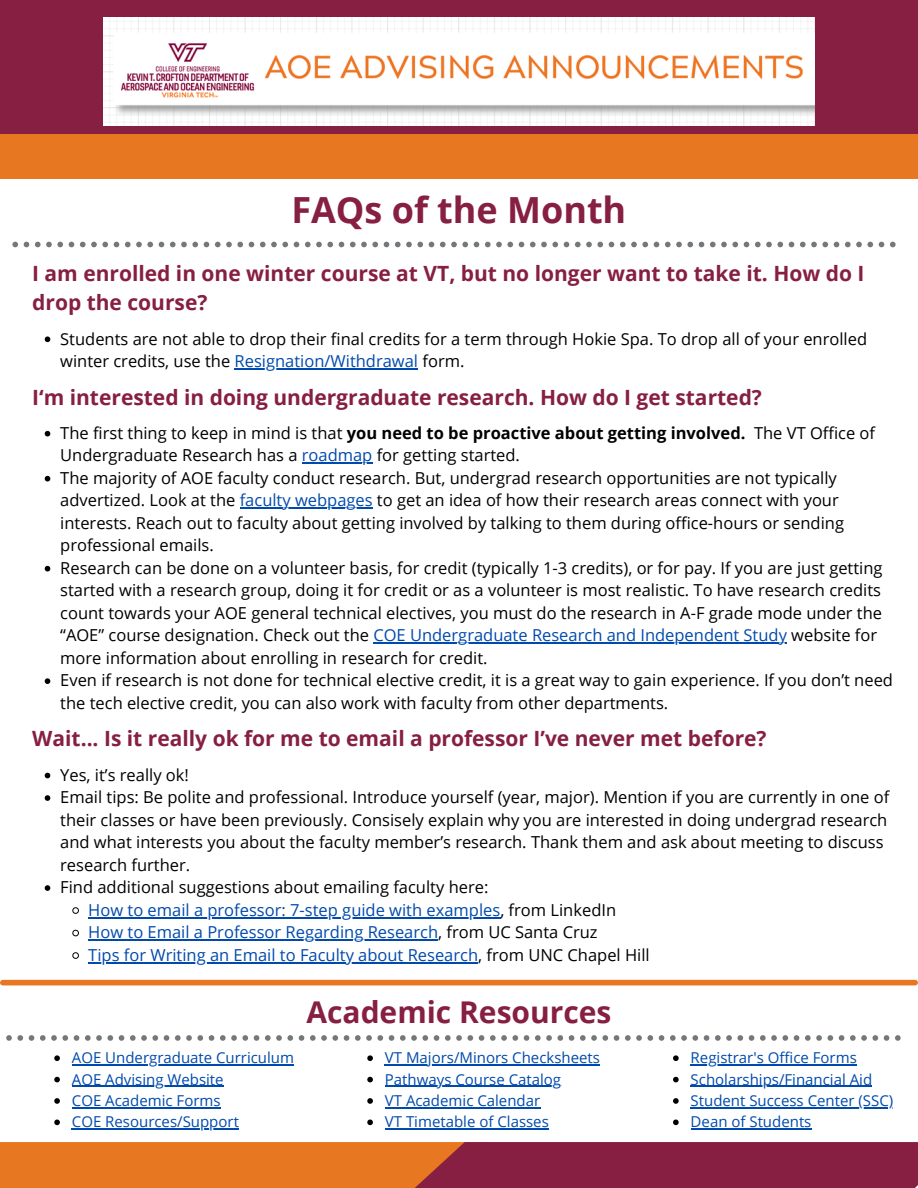
<style>
.page{position:relative;width:918px;height:1188px;background:#fff}
.page>*{position:absolute;margin:0;border:0;box-sizing:border-box;transform-origin:0 0}
.t1{font:700 36px "Open Sans";color:#861f41}
.t2{font:700 30px "Open Sans";color:#861f41}
.t3{font:700 21px/29.4px "Open Sans";color:#861f41}
.t4{font:16.5px/22.5px "Open Sans";color:#000}
.t5{font:16.5px "Open Sans";color:#004aad}
.t6{font:15px "Open Sans";color:#004aad}
.s1{color:#004aad}
.s2{font-weight:700}
.s3{color:#000}
</style>
<div class="page">
<svg style="left:0;top:1142px;width:918px;height:46px;background:#b54932"></svg>
<svg style="left:6px;top:1035px;width:895px;height:6px"></svg>
<div style="left:0;top:0;width:918px;height:134px;background:#861f41"></div>
<div style="left:0;top:134px;width:918px;height:45px;background:#e87722"></div>
<svg style="left:12px;top:242px;width:884px;height:5px"></svg>
<div style="left:3px;top:980px;width:912px;height:5px;background:#e87722"></div>
<img style="left:104px;top:18px;width:711px;height:108px">
<svg style="left:45px;top:336px;width:5px;height:6px"></svg>
<hr style="left:235px;top:368px;width:183px;height:2px;background:#004aad">
<svg style="left:45px;top:431px;width:5px;height:5px"></svg>
<hr style="left:302px;top:463px;width:70px;height:1px;background:#004aad">
<svg style="left:45px;top:476px;width:5px;height:5px"></svg>
<hr style="left:240px;top:508px;width:133px;height:1px;background:#004aad">
<svg style="left:45px;top:566px;width:5px;height:5px"></svg>
<hr style="left:373px;top:643px;width:414px;height:1px;background:#004aad">
<svg style="left:45px;top:678px;width:5px;height:6px"></svg>
<svg style="left:45px;top:773px;width:5px;height:5px"></svg>
<svg style="left:45px;top:795px;width:5px;height:6px"></svg>
<svg style="left:45px;top:885px;width:5px;height:6px"></svg>
<svg style="left:72px;top:907px;width:7px;height:7px"></svg>
<hr style="left:88px;top:917px;width:412px;height:1px;background:#004aad">
<svg style="left:72px;top:929px;width:7px;height:8px"></svg>
<hr style="left:88px;top:940px;width:350px;height:1px;background:#004aad">
<svg style="left:72px;top:952px;width:7px;height:7px"></svg>
<hr style="left:88px;top:962px;width:390px;height:1px;background:#004aad">
<svg style="left:54px;top:1055px;width:6px;height:6px"></svg>
<hr style="left:72px;top:1064px;width:33px;height:2px;background:#004aad">
<hr style="left:105px;top:1064px;width:189px;height:2px;background:#004aad">
<svg style="left:54px;top:1077px;width:6px;height:5px"></svg>
<hr style="left:72px;top:1086px;width:152px;height:1px;background:#004aad">
<svg style="left:54px;top:1098px;width:6px;height:6px"></svg>
<hr style="left:72px;top:1107px;width:149px;height:1px;background:#004aad">
<svg style="left:54px;top:1120px;width:6px;height:5px"></svg>
<hr style="left:72px;top:1129px;width:167px;height:1px;background:#004aad">
<svg style="left:673px;top:1055px;width:6px;height:6px"></svg>
<hr style="left:691px;top:1064px;width:166px;height:2px;background:#004aad">
<svg style="left:673px;top:1077px;width:6px;height:5px"></svg>
<hr style="left:691px;top:1086px;width:181px;height:1px;background:#004aad">
<svg style="left:673px;top:1098px;width:6px;height:6px"></svg>
<hr style="left:691px;top:1107px;width:202px;height:1px;background:#004aad">
<svg style="left:673px;top:1120px;width:6px;height:5px"></svg>
<hr style="left:691px;top:1129px;width:120px;height:1px;background:#004aad">
<svg style="left:367px;top:1055px;width:6px;height:6px"></svg>
<hr style="left:385px;top:1064px;width:215px;height:2px;background:#004aad">
<svg style="left:367px;top:1077px;width:6px;height:5px"></svg>
<hr style="left:385px;top:1086px;width:176px;height:1px;background:#004aad">
<svg style="left:367px;top:1098px;width:6px;height:6px"></svg>
<hr style="left:385px;top:1107px;width:155px;height:1px;background:#004aad">
<svg style="left:367px;top:1120px;width:6px;height:5px"></svg>
<hr style="left:385px;top:1129px;width:164px;height:1px;background:#004aad">
<p class="t1" style="left:291px;top:185px;width:336px">FAQs of the Month</p>
<p class="t3" style="left:32px;top:258px;width:834px">I am enrolled in one winter course at VT, but no longer want to take it. How do I drop the course?</p>
<p class="t4" style="left:60px;top:327px;width:808px">Students are not able to drop their final credits for a term through Hokie Spa. To drop all of your enrolled winter credits, use the <span class="s1">Resignation/Withdrawal</span> form.</p>
<p class="t3" style="left:32px;top:382px;width:731px">I‘m interested in doing undergraduate research. How do I get started?</p>
<p class="t4" style="left:60px;top:421px;width:816px">The first thing to keep in mind is that <span class="s2">you need to be proactive about getting involved.</span> The VT Office of<br>Undergraduate Research has a <span class="s1">roadmap</span> for getting started.</p>
<p class="t4" style="left:60px;top:466px;width:785px">The majority of AOE faculty conduct research. But, undergrad research opportunities are not typically advertized. Look at the <span class="s1">faculty webpages</span> to get an idea of how their research areas connect with your interests. Reach out to faculty about getting involved by talking to them during office-hours or sending professional emails.</p>
<p class="t4" style="left:60px;top:556px;width:824px">Research can be done on a volunteer basis, for credit (typically 1-3 credits), or for pay. If you are just getting started with a research group, doing it for credit or as a volunteer is most realistic. To have research credits count towards your AOE general technical electives, you must do the research in A-F grade mode under the “AOE” course designation. Check out the <span class="s1">COE Undergraduate Research and Independent Study</span> website for more information about enrolling in research for credit.</p>
<p class="t4" style="left:60px;top:669px;width:834px">Even if research is not done for technical elective credit, it is a great way to gain experience. If you don’t need the tech elective credit, you can also work with faculty from other departments.</p>
<p class="t3" style="left:32px;top:724px;width:736px">Wait... Is it really ok for me to email a professor I’ve never met before?</p>
<p class="t4" style="left:60px;top:763px;width:130px">Yes, it’s really ok!</p>
<p class="t4" style="left:60px;top:786px;width:831px">Email tips: Be polite and professional. Introduce yourself (year, major). Mention if you are currently in one of their classes or have been previously. Consisely explain why you are interested in doing undergrad research and what interests you about the faculty member’s research. Thank them and ask about meeting to discuss research further.</p>
<p class="t4" style="left:60px;top:876px;width:430px">Find additional suggestions about emailing faculty here:</p>
<p class="t5" style="left:88px;top:898px;width:529px">How to email a professor: 7-step guide with examples<span class="s3">, from LinkedIn</span></p>
<p class="t5" style="left:88px;top:921px;width:511px">How to Email a Professor Regarding Research<span class="s3">, from UC Santa Cruz</span></p>
<p class="t5" style="left:88px;top:943px;width:563px">Tips for Writing an Email to Faculty about Research<span class="s3">, from UNC Chapel Hill</span></p>
<p class="t6" style="left:72px;top:1047px;width:224px">AOE Undergraduate Curriculum</p>
<p class="t6" style="left:72px;top:1069px;width:153px">AOE Advising Website</p>
<p class="t6" style="left:72px;top:1090px;width:150px">COE Academic Forms</p>
<p class="t6" style="left:72px;top:1111px;width:169px">COE Resources/Support</p>
<p class="t2" style="left:306px;top:991px;width:307px">Academic Resources</p>
<p class="t6" style="left:385px;top:1047px;width:217px">VT Majors/Minors Checksheets</p>
<p class="t6" style="left:385px;top:1069px;width:178px">Pathways Course Catalog</p>
<p class="t6" style="left:385px;top:1090px;width:157px">VT Academic Calendar</p>
<p class="t6" style="left:385px;top:1111px;width:165px">VT Timetable of Classes</p>
<p class="t6" style="left:691px;top:1047px;width:168px">Registrar's Office Forms</p>
<p class="t6" style="left:691px;top:1069px;width:183px">Scholarships/Financial Aid</p>
<p class="t6" style="left:691px;top:1090px;width:204px">Student Success Center (SSC)</p>
<p class="t6" style="left:691px;top:1111px;width:122px">Dean of Students</p>
</div>
